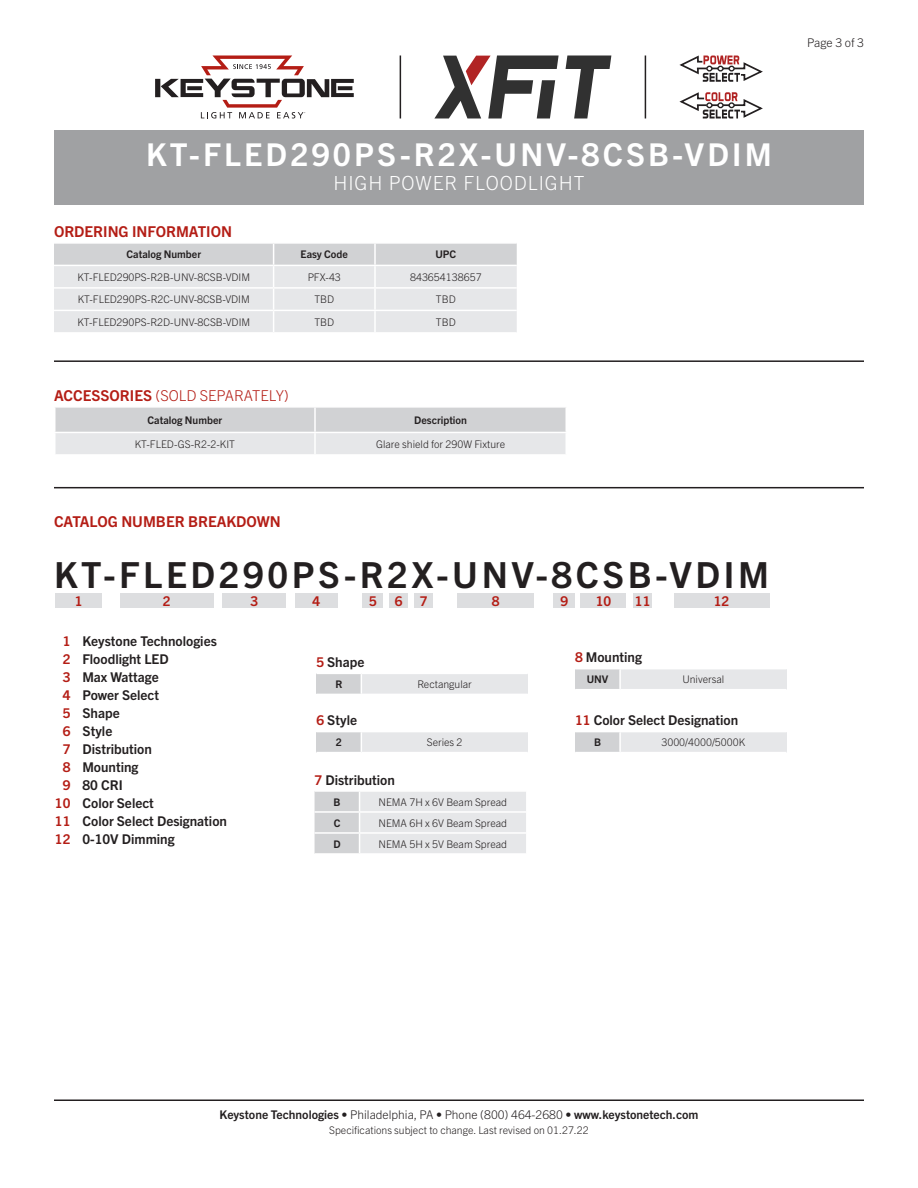
<style>
.page{position:relative;width:918px;height:1188px;background:#fff}
.page>*{position:absolute;margin:0;border:0;box-sizing:border-box;transform-origin:0 0}
.CatalogNumber{font:700 36px "Trade Gothic Next LT Pro";letter-spacing:.1em;color:#231f20}
.t1{font:700 31.5px "Trade Gothic Next LT Pro";letter-spacing:.1em;color:#fff}
.SubTitle{font:300 19.5px "Trade Gothic Next LT Pro";letter-spacing:.05em;color:#fff}
.Heading_01{font:700 15px "Trade Gothic Next LT Pro";color:#b41d15}
.Heading_01-2{font:300 15px "Trade Gothic Next LT Pro";color:#b41d15}
.Catalog_Key{font:700 13.5px "Trade Gothic Next LT Pro";color:#231f20}
.Catalog_BarNumber{font:700 13.5px "Trade Gothic Next LT Pro";color:#b41d15}
.t2{font:700 12px "Trade Gothic Next LT Pro";color:#231f20}
.Page{font:300 12px "Trade Gothic Next LT Pro";color:#231f20}
.Table_Text{font:300 10.5px "Trade Gothic Next LT Pro";color:#231f20}
.Rev{font:300 10.5px "Trade Gothic Next LT Pro";color:#231f20}
.Table_Header{font:700 10.5px "Trade Gothic Next LT Pro";color:#231f20}
.Table_Text-2{font:700 10.5px "Trade Gothic Next LT Pro";color:#231f20}
.s1{font-weight:700}
.s2{color:#b41d15}
.s3{font-weight:300}
</style>
<div class="page">
<hr style="left:54px;top:1100px;width:810px;height:1px;background:#231f20">
<div style="left:54px;top:130px;width:810px;height:75px;background:#a0a1a3"></div>
<svg style="left:54px;top:243px;width:463px;height:89px;background:#e2e3e5"></svg>
<hr style="left:375px;top:310px;width:142px;height:1px;background:#fff">
<hr style="left:374px;top:311px;width:2px;height:21px;background:#fff">
<svg style="left:55px;top:407px;width:511px;height:47px;background:#dcdddf"></svg>
<hr style="left:54px;top:360px;width:810px;height:2px;background:#231f20">
<hr style="left:54px;top:487px;width:810px;height:1px;background:#231f20">
<div style="left:56px;top:593px;width:46px;height:15px;background:#dddee0"></div>
<div style="left:120px;top:593px;width:93px;height:15px;background:#dddee0"></div>
<div style="left:222px;top:593px;width:64px;height:15px;background:#dddee0"></div>
<div style="left:363px;top:593px;width:20px;height:15px;background:#dddee0"></div>
<div style="left:633px;top:593px;width:19px;height:15px;background:#dddee0"></div>
<div style="left:458px;top:593px;width:76px;height:15px;background:#dddee0"></div>
<div style="left:553px;top:593px;width:22px;height:15px;background:#dddee0"></div>
<div style="left:580px;top:593px;width:46px;height:15px;background:#dddee0"></div>
<div style="left:295px;top:593px;width:43px;height:15px;background:#dddee0"></div>
<div style="left:316px;top:673px;width:45px;height:21px;background:#d1d2d4"></div>
<div style="left:361px;top:673px;width:167px;height:21px;background:#e6e7e9"></div>
<svg style="left:361px;top:674px;width:1px;height:20px"></svg>
<hr style="left:316px;top:673px;width:45px;height:1px;background:#fff">
<hr style="left:361px;top:673px;width:167px;height:1px;background:#fff">
<div style="left:316px;top:732px;width:45px;height:21px;background:#d1d2d4"></div>
<div style="left:361px;top:732px;width:167px;height:21px;background:#e6e7e9"></div>
<svg style="left:361px;top:732px;width:1px;height:20px"></svg>
<hr style="left:316px;top:752px;width:45px;height:1px;background:#fff">
<hr style="left:361px;top:752px;width:167px;height:1px;background:#fff">
<div style="left:575px;top:669px;width:45px;height:21px;background:#d1d2d4"></div>
<div style="left:620px;top:669px;width:167px;height:21px;background:#e6e7e9"></div>
<hr style="left:619px;top:669px;width:2px;height:20px;background:#fff">
<hr style="left:575px;top:689px;width:45px;height:1px;background:#fff">
<hr style="left:620px;top:689px;width:167px;height:1px;background:#fff">
<div style="left:575px;top:732px;width:45px;height:21px;background:#d1d2d4"></div>
<div style="left:620px;top:732px;width:167px;height:21px;background:#e6e7e9"></div>
<hr style="left:619px;top:732px;width:2px;height:20px;background:#fff">
<hr style="left:575px;top:752px;width:45px;height:1px;background:#fff">
<hr style="left:620px;top:752px;width:167px;height:1px;background:#fff">
<div style="left:414px;top:593px;width:19px;height:15px;background:#dddee0"></div>
<div style="left:389px;top:593px;width:19px;height:15px;background:#dddee0"></div>
<div style="left:674px;top:593px;width:96px;height:15px;background:#dddee0"></div>
<hr style="left:400px;top:56px;width:1px;height:62px;background:#231f20">
<hr style="left:645px;top:56px;width:1px;height:62px;background:#231f20">
<svg style="left:434px;top:56px;width:177px;height:62px"></svg>
<svg style="left:155px;top:55px;width:199px;height:64px"></svg>
<svg style="left:679px;top:55px;width:84px;height:27px"></svg>
<svg style="left:679px;top:92px;width:84px;height:27px"></svg>
<svg style="left:315px;top:792px;width:211px;height:61px;background:#e1e2e4"></svg>
<hr style="left:315px;top:811px;width:45px;height:2px;background:#fff">
<hr style="left:360px;top:811px;width:166px;height:2px;background:#fff">
<hr style="left:315px;top:832px;width:45px;height:2px;background:#fff">
<hr style="left:360px;top:832px;width:166px;height:2px;background:#fff">
<p class="t1" style="left:146px;top:133px;width:627px">KT-FLED290PS-R2X-UNV-8CSB-VDIM</p>
<p class="SubTitle" style="left:333px;top:169px;width:253px">HIGH POWER FLOODLIGHT</p>
<p class="Heading_01" style="left:54px;top:221px;width:180px">ORDERING INFORMATION</p>
<p class="Table_Header" style="left:127px;top:247px;width:76px">Catalog Number</p>
<p class="Table_Header" style="left:301px;top:247px;width:49px">Easy Code</p>
<p class="Table_Header" style="left:435px;top:247px;width:22px">UPC</p>
<p class="Table_Text" style="left:78px;top:270px;width:174px">KT-FLED290PS-R2B-UNV-8CSB-VDIM</p>
<p class="Table_Text" style="left:308px;top:270px;width:35px">PFX-43</p>
<p class="Table_Text" style="left:410px;top:270px;width:73px">843654138657</p>
<p class="Table_Text" style="left:78px;top:292px;width:174px">KT-FLED290PS-R2C-UNV-8CSB-VDIM</p>
<p class="Table_Text" style="left:314px;top:292px;width:21px">TBD</p>
<p class="Table_Text" style="left:436px;top:292px;width:21px">TBD</p>
<p class="Table_Text" style="left:77px;top:315px;width:174px">KT-FLED290PS-R2D-UNV-8CSB-VDIM</p>
<p class="Table_Text" style="left:314px;top:315px;width:21px">TBD</p>
<p class="Table_Text" style="left:436px;top:315px;width:21px">TBD</p>
<p class="Heading_01-2" style="left:54px;top:385px;width:236px"><span class="s1">ACCESSORIES</span> (SOLD SEPARATELY)</p>
<p class="Table_Header" style="left:148px;top:413px;width:76px">Catalog Number</p>
<p class="Table_Header" style="left:414px;top:413px;width:54px">Description</p>
<p class="Table_Text" style="left:135px;top:437px;width:102px">KT-FLED-GS-R2-2-KIT</p>
<p class="Table_Text" style="left:376px;top:437px;width:130px">Glare shield for 290W Fixture</p>
<p class="Heading_01" style="left:54px;top:511px;width:228px">CATALOG NUMBER BREAKDOWN</p>
<p class="CatalogNumber" style="left:54px;top:550px;width:717px">KT-FLED290PS-R2X-UNV-8CSB-VDIM</p>
<p class="Catalog_BarNumber" style="left:75px;top:592px;width:9px">1</p>
<p class="Catalog_BarNumber" style="left:163px;top:592px;width:9px">2</p>
<p class="Catalog_BarNumber" style="left:250px;top:592px;width:9px">3</p>
<p class="Catalog_BarNumber" style="left:312px;top:592px;width:9px">4</p>
<p class="Catalog_BarNumber" style="left:369px;top:592px;width:9px">5</p>
<p class="Catalog_BarNumber" style="left:492px;top:592px;width:9px">8</p>
<p class="Catalog_BarNumber" style="left:560px;top:592px;width:9px">9</p>
<p class="Catalog_BarNumber" style="left:596px;top:592px;width:17px">10</p>
<p class="Catalog_BarNumber" style="left:635px;top:592px;width:17px">11</p>
<p class="Catalog_BarNumber" style="left:395px;top:592px;width:9px">6</p>
<p class="Catalog_BarNumber" style="left:420px;top:592px;width:9px">7</p>
<p class="Catalog_BarNumber" style="left:714px;top:592px;width:17px">12</p>
<p class="Catalog_Key" style="left:63px;top:632px;width:156px"><span class="s2">1</span> Keystone Technologies</p>
<p class="Catalog_Key" style="left:63px;top:650px;width:107px"><span class="s2">2</span> Floodlight LED</p>
<p class="Catalog_Key" style="left:63px;top:668px;width:98px"><span class="s2">3</span> Max Wattage</p>
<p class="Catalog_Key" style="left:63px;top:686px;width:98px"><span class="s2">4</span> Power Select</p>
<p class="Catalog_Key" style="left:63px;top:704px;width:59px"><span class="s2">5</span> Shape</p>
<p class="Catalog_Key" style="left:63px;top:722px;width:51px"><span class="s2">6</span> Style</p>
<p class="Catalog_Key" style="left:63px;top:740px;width:91px"><span class="s2">7</span> Distribution</p>
<p class="Catalog_Key" style="left:63px;top:758px;width:77px"><span class="s2">8</span> Mounting</p>
<p class="Catalog_Key" style="left:63px;top:776px;width:61px"><span class="s2">9</span> 80 CRI</p>
<p class="Catalog_Key" style="left:55px;top:794px;width:100px"><span class="s2">10</span> Color Select</p>
<p class="Catalog_Key" style="left:55px;top:812px;width:174px"><span class="s2">11</span> Color Select Designation</p>
<p class="Catalog_Key" style="left:55px;top:830px;width:121px"><span class="s2">12</span> 0-10V Dimming</p>
<p class="Catalog_Key" style="left:316px;top:653px;width:50px"><span class="s2">5</span> Shape</p>
<p class="Table_Text-2" style="left:335px;top:677px;width:8px">R</p>
<p class="Table_Text" style="left:417px;top:677px;width:56px">Rectangular</p>
<p class="Catalog_Key" style="left:316px;top:711px;width:42px"><span class="s2">6</span> Style</p>
<p class="Table_Text-2" style="left:336px;top:735px;width:8px">2</p>
<p class="Table_Text" style="left:427px;top:735px;width:37px">Series 2</p>
<p class="Catalog_Key" style="left:315px;top:770px;width:82px"><span class="s2">7</span> Distribution</p>
<p class="Table_Text-2" style="left:334px;top:794px;width:9px">B</p>
<p class="Table_Text" style="left:378px;top:794px;width:130px">NEMA 7H x 6V Beam Spread</p>
<p class="Table_Text-2" style="left:334px;top:815px;width:8px">C</p>
<p class="Table_Text" style="left:378px;top:815px;width:130px">NEMA 6H x 6V Beam Spread</p>
<p class="Table_Text-2" style="left:333px;top:836px;width:9px">D</p>
<p class="Table_Text" style="left:378px;top:836px;width:130px">NEMA 5H x 5V Beam Spread</p>
<p class="Catalog_Key" style="left:575px;top:648px;width:68px"><span class="s2">8</span> Mounting</p>
<p class="Table_Text-2" style="left:587px;top:672px;width:23px">UNV</p>
<p class="Table_Text" style="left:682px;top:672px;width:43px">Universal</p>
<p class="Catalog_Key" style="left:575px;top:711px;width:165px"><span class="s2">11</span> Color Select Designation</p>
<p class="Table_Text-2" style="left:594px;top:735px;width:9px">B</p>
<p class="Table_Text" style="left:661px;top:735px;width:85px">3000/4000/5000K</p>
<p class="Page" style="left:807px;top:34px;width:58px">Page 3 of 3</p>
<p class="t2" style="left:220px;top:1107px;width:480px">Keystone Technologies <span class="s3">• Philadelphia, PA • Phone (800) 464-2680 •</span> www.keystonetech.com</p>
<p class="Rev" style="left:329px;top:1123px;width:261px">Specifications subject to change. Last revised on 01.27.22</p>
</div>
